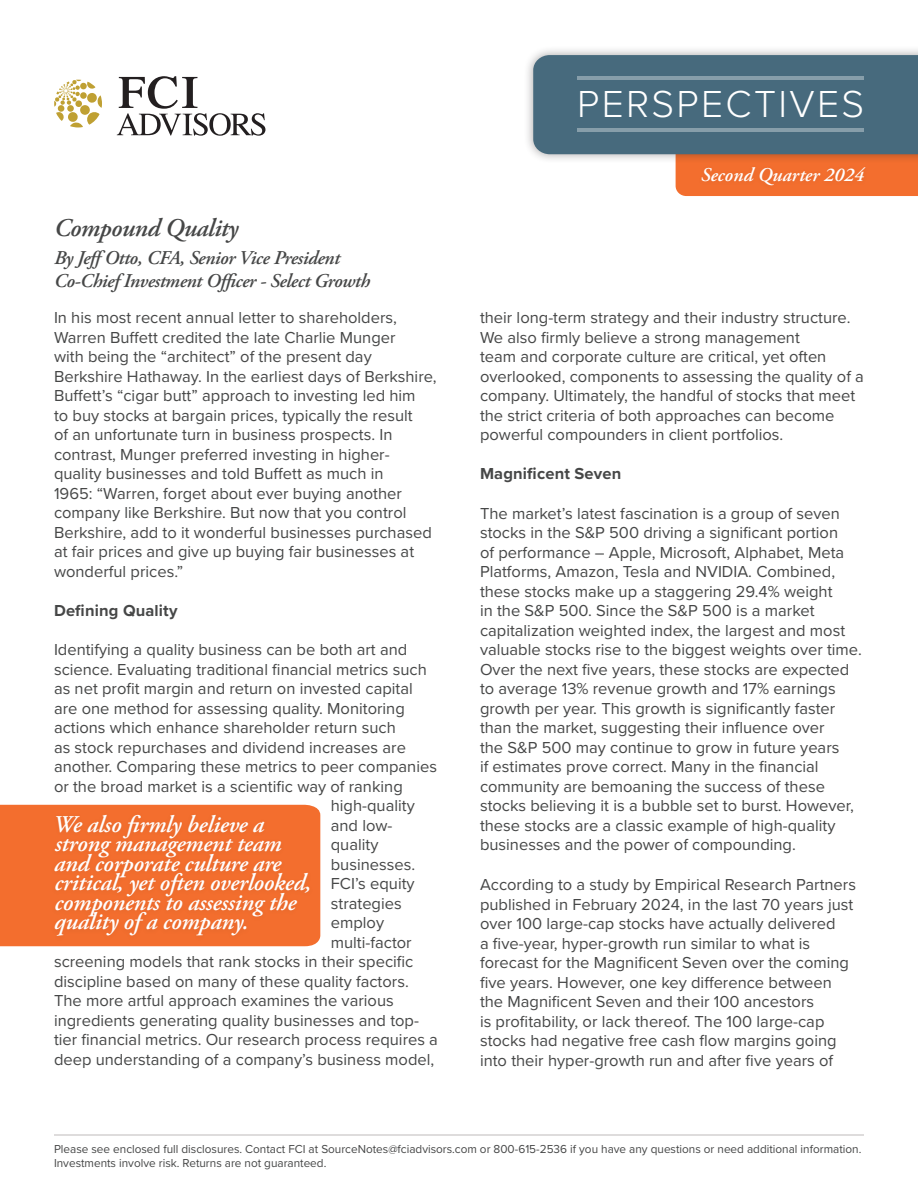
<style>
.page{position:relative;width:918px;height:1188px;background:#fff}
.page>*{position:absolute;margin:0;border:0;box-sizing:border-box;transform-origin:0 0}
.t1{font:300 39px "Proxima Nova";letter-spacing:.06em;color:#fff}
.t2{font:italic 600 25.5px "Adobe Garamond Pro";letter-spacing:-.02em;color:#464747}
.t3{font:italic 600 24px/19.5px "Adobe Garamond Pro";letter-spacing:-.01em;color:#fff}
.t4{font:italic 600 19.5px/22.5px "Adobe Garamond Pro";letter-spacing:-.02em;color:#464747}
.t5{font:italic 600 19.5px "Adobe Garamond Pro";color:#fff}
.t6{font:16.5px/19.5px "Proxima Nova";color:#464747}
.t7{font:700 16.5px "Proxima Nova";letter-spacing:.01em;color:#464747}
.t8{font:12px/14.4px "Proxima Nova";color:#464747}
</style>
<div class="page">
<div style="left:0;top:805px;width:320px;height:141px;background:#f36e2e"></div>
<div style="left:50px;top:811px;width:264px;height:131px;background:#f06d2d"></div>
<hr style="left:54px;top:1134px;width:810px;height:2px;background:#dedcdc">
<svg style="left:54px;top:80px;width:48px;height:47px"></svg>
<svg style="left:117px;top:76px;width:148px;height:60px"></svg>
<div style="left:523px;top:45px;width:395px;height:119px;background:#231f20;opacity:.38"></div>
<svg style="left:533px;top:55px;width:385px;height:141px;background:#707d84"></svg>
<hr style="left:577px;top:76px;width:287px;height:4px;background:#879eaa">
<hr style="left:577px;top:128px;width:287px;height:4px;background:#879eaa">
<div style="left:697px;top:163px;width:173px;height:28px;background:#f16d2d"></div>
<h1 class="t1" style="left:577px;top:75px;width:288px">PERSPECTIVES</h1>
<p class="t2" style="left:54px;top:213px;width:186px">Compound Quality</p>
<p class="t4" style="left:54px;top:247px;width:317px">By JeffOtto, CFA, Senior Vice President<br>Co-Chief Investment Officer - Select Growth</p>
<p class="t6" style="left:54px;top:307px;width:384px">In his most recent annual letter to shareholders, Warren Buffett credited the late Charlie Munger<br>with being the “architect” of the present day Berkshire Hathaway. In the earliest days of Berkshire, Buffett’s “cigar butt” approach to investing led him<br>to buy stocks at bargain prices, typically the result<br>of an unfortunate turn in business prospects. In contrast, Munger preferred investing in higher&shy;quality businesses and told Buffett as much in<br>1965: “Warren, forget about ever buying another company like Berkshire. But now that you control Berkshire, add to it wonderful businesses purchased at fair prices and give up buying fair businesses at wonderful prices.”</p>
<p class="t7" style="left:54px;top:599px;width:125px">Defining Quality</p>
<p class="t6" style="left:54px;top:640px;width:355px">Identifying a quality business can be both art and</p>
<p class="t6" style="left:54px;top:659px;width:374px">science. Evaluating traditional financial metrics such</p>
<p class="t6" style="left:54px;top:679px;width:360px">as net profit margin and return on invested capital</p>
<p class="t6" style="left:54px;top:698px;width:352px">are one method for assessing quality. Monitoring</p>
<p class="t6" style="left:54px;top:718px;width:343px">actions which enhance shareholder return such</p>
<p class="t6" style="left:54px;top:737px;width:353px">as stock repurchases and dividend increases are</p>
<p class="t6" style="left:54px;top:757px;width:385px">another. Comparing these metrics to peer companies</p>
<p class="t6" style="left:54px;top:776px;width:350px">or the broad market is a scientific way of ranking</p>
<p class="t6" style="left:331px;top:796px;width:85px">high-quality</p>
<p class="t6" style="left:331px;top:815px;width:63px">and low-</p>
<p class="t6" style="left:331px;top:835px;width:49px">quality</p>
<p class="t6" style="left:331px;top:854px;width:86px">businesses.</p>
<p class="t6" style="left:331px;top:874px;width:85px">FCI’s equity</p>
<p class="t6" style="left:331px;top:893px;width:72px">strategies</p>
<p class="t6" style="left:331px;top:913px;width:55px">employ</p>
<p class="t6" style="left:331px;top:932px;width:82px">multi-factor</p>
<p class="t6" style="left:54px;top:952px;width:361px">screening models that rank stocks in their specific</p>
<p class="t6" style="left:54px;top:971px;width:356px">discipline based on many of these quality factors.</p>
<p class="t6" style="left:54px;top:991px;width:341px">The more artful approach examines the various</p>
<p class="t6" style="left:54px;top:1010px;width:367px">ingredients generating quality businesses and top-</p>
<p class="t6" style="left:54px;top:1030px;width:386px">tier financial metrics. Our research process requires a</p>
<p class="t6" style="left:54px;top:1049px;width:382px">deep understanding of a company’s business model,</p>
<p class="t3" style="left:53px;top:815px;width:260px">We also firmly believe a strong management team and corporate culture are critical, yet often overlooked, components to assessing the quality of a company.</p>
<p class="t5" style="left:701px;top:163px;width:165px">Second Quarter 2024</p>
<p class="t6" style="left:480px;top:307px;width:385px">their long-term strategy and their industry structure.<br>We also firmly believe a strong management<br>team and corporate culture are critical, yet often overlooked, components to assessing the quality of a company. Ultimately, the handful of stocks that meet the strict criteria of both approaches can become powerful compounders in client portfolios.</p>
<p class="t7" style="left:480px;top:461px;width:143px">Magnificent Seven</p>
<p class="t6" style="left:480px;top:503px;width:383px">The market’s latest fascination is a group of seven stocks in the S&amp;P 500 driving a significant portion<br>of performance – Apple, Microsoft, Alphabet, Meta Platforms, Amazon, Tesla and NVIDIA. Combined, these stocks make up a staggering 29.4% weight<br>in the S&amp;P 500. Since the S&amp;P 500 is a market capitalization weighted index, the largest and most valuable stocks rise to the biggest weights over time.<br>Over the next five years, these stocks are expected to average 13% revenue growth and 17% earnings growth per year. This growth is significantly faster than the market, suggesting their influence over<br>the S&amp;P 500 may continue to grow in future years<br>if estimates prove correct. Many in the financial community are bemoaning the success of these stocks believing it is a bubble set to burst. However, these stocks are a classic example of high-quality businesses and the power of compounding.</p>
<p class="t6" style="left:480px;top:874px;width:378px">According to a study by Empirical Research Partners published in February 2024, in the last 70 years just over 100 large-cap stocks have actually delivered<br>a five-year, hyper-growth run similar to what is forecast for the Magnificent Seven over the coming five years. However, one key difference between the Magnificent Seven and their 100 ancestors<br>is profitability, or lack thereof. The 100 large-cap stocks had negative free cash flow margins going into their hyper-growth run and after five years of</p>
<p class="t8" style="left:54px;top:1141px;width:809px">Please see enclosed full disclosures. Contact FCI at SourceNotes@fciadvisors.com or 800-615-2536 if you have any questions or need additional information.<br>Investments involve risk. Returns are not guaranteed.</p>
</div>
